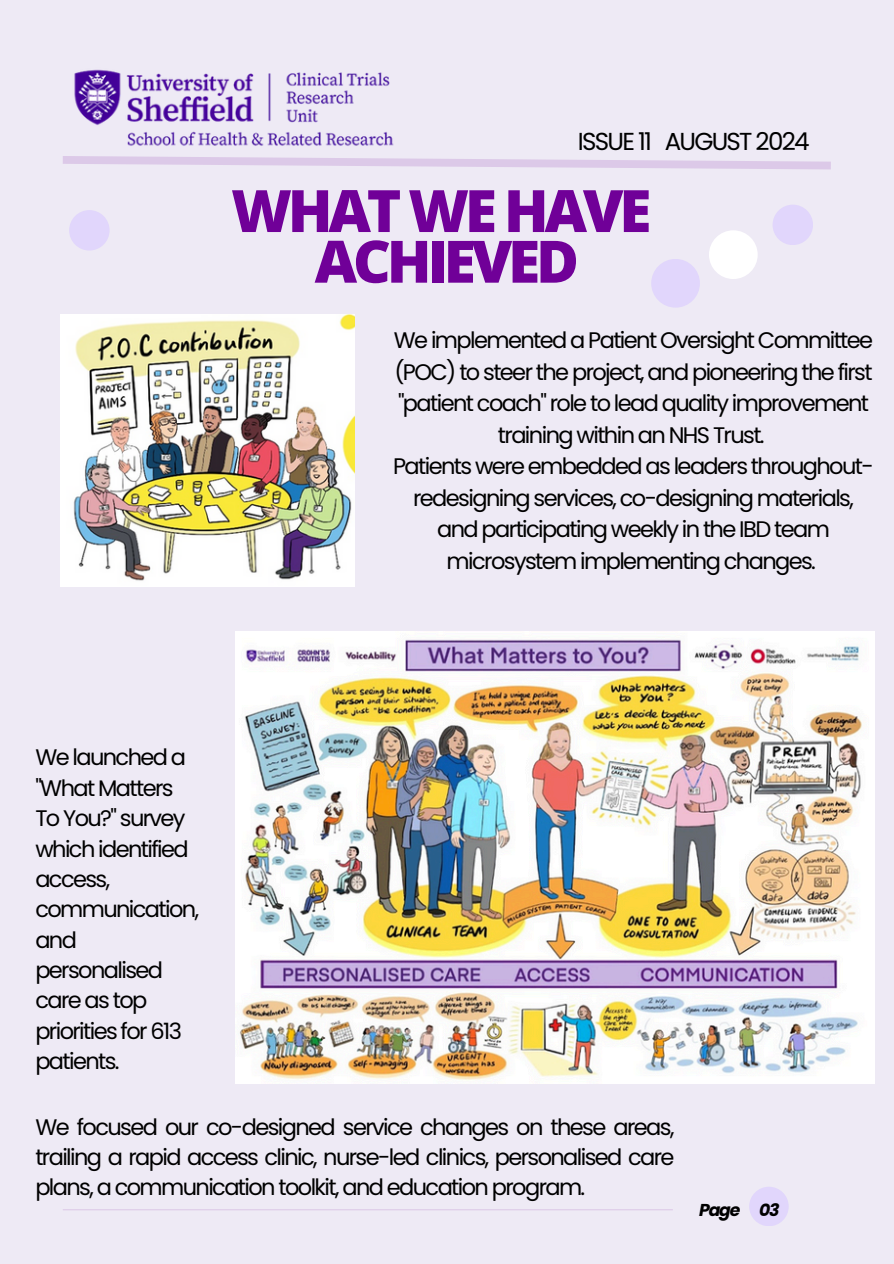
<style>
.page{position:relative;width:894px;height:1264px;background:#fff}
.page>*{position:absolute;margin:0;border:0;box-sizing:border-box;transform-origin:0 0}
.t1{font:800 58.5px/50.7px "Open Sans";letter-spacing:-.07em;color:#700098;text-align:center}
.t2{font:24.6px "Poppins";letter-spacing:-.07em;color:#000}
.t3{font:22.5px/30.3px "Poppins";letter-spacing:-.07em;color:#000;text-align:center}
.t4{font:italic 700 17.25px "Poppins";letter-spacing:-.07em;color:#000}
</style>
<div class="page">
<div style="left:0;top:0;width:893px;height:1263px;background:#eeeaf5"></div>
<svg style="left:63px;top:156px;width:768px;height:14px"></svg>
<hr style="left:63px;top:1209px;width:609px;height:1px;background:#700098">
<div style="left:749px;top:1186px;width:39px;height:40px;background:#e1d6fc;border-radius:50%"></div>
<div style="left:69px;top:210px;width:41px;height:40px;background:#e1d6fc;border-radius:50%"></div>
<div style="left:772px;top:205px;width:40px;height:40px;background:#e1d6fc;border-radius:50%"></div>
<img style="left:74px;top:69px;width:320px;height:77px">
<div style="left:708px;top:230px;width:49px;height:49px;background:#fff;border-radius:50%"></div>
<div style="left:651px;top:259px;width:48px;height:48px;background:#e1d6fc;border-radius:50%"></div>
<img style="left:61px;top:314px;width:293px;height:273px">
<img style="left:235px;top:631px;width:639px;height:452px">
<p class="t2" style="left:577px;top:124px;width:233px">ISSUE 11 AUGUST 2024</p>
<h2 class="t1" style="left:231px;top:184px;width:421px">WHAT WE HAVE<br>ACHIEVED</h2>
<p class="t3" style="left:35px;top:742px;width:165px;text-align:left">We launched a "What Matters<br>To You?" survey which identified access, communication, and personalised care as top priorities for 613 patients.</p>
<h3 class="t3" style="left:393px;top:324px;width:482px;line-height:31.5px">We implemented a Patient Oversight Committee (POC) to steer the project, and pioneering the first "patient coach" role to lead quality improvement training within an NHS Trust.<br>Patients were embedded as leaders throughout&shy;redesigning services, co-designing materials, and participating weekly in the IBD team microsystem implementing changes.</h3>
<p class="t3" style="left:35px;top:1111px;width:640px;text-align:justify">We focused our co-designed service changes on these areas, trailing a rapid access clinic, nurse-led clinics, personalised care plans, a communication toolkit, and education program.</p>
<h3 class="t4" style="left:699px;top:1197px;width:43px">Page</h3>
<h3 class="t4" style="left:758px;top:1197px;width:22px">03</h3>
</div>
